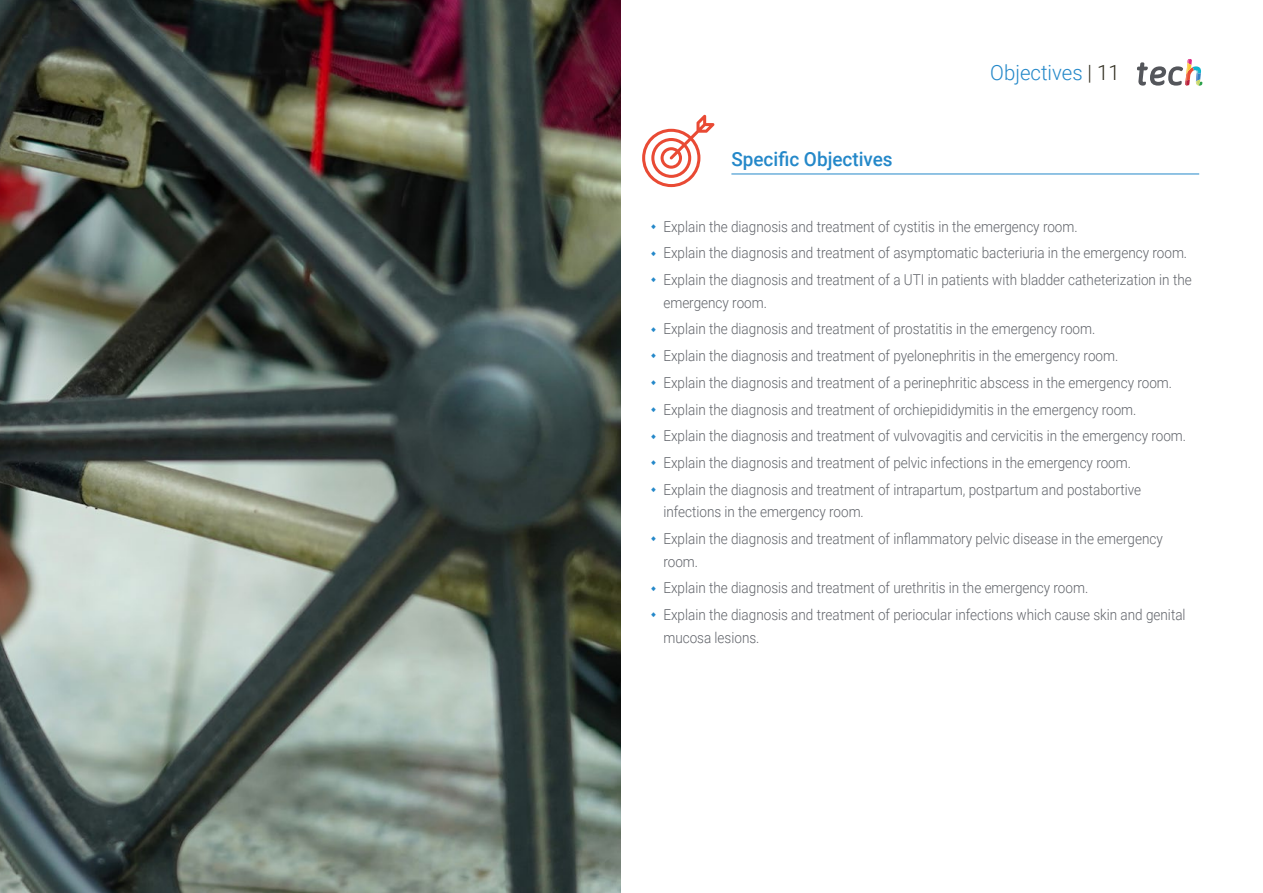
<style>
.page{position:relative;width:1263px;height:893px;background:#fff}
.page>*{position:absolute;margin:0;border:0;box-sizing:border-box;transform-origin:0 0}
.t1{font:300 21px "Roboto";color:#2488c9}
.t2{font:500 19.5px "Roboto";color:#2488c9}
.t3{font:300 15px/26.7px "Roboto";color:#61646a;scale:.9 1}
.s1{color:#312e20}
</style>
<div class="page">
<hr style="left:731px;top:174px;width:468px;height:1px;background:#2488c9">
<svg style="left:642px;top:115px;width:72px;height:72px"></svg>
<img style="left:0;top:0;width:621px;height:893px">
<svg style="left:1137px;top:59px;width:65px;height:27px"></svg>
<h2 class="t2" style="left:731px;top:145px;width:163px">Specific Objectives</h2>
<h1 class="t1" style="left:990px;top:57px;width:131px">Objectives <span class="s1">| 11</span></h1>
<p class="t3" style="left:663px;top:212px;width:588px">Explain the diagnosis and treatment of cystitis in the emergency room.<br>Explain the diagnosis and treatment of asymptomatic bacteriuria in the emergency room.<br>Explain the diagnosis and treatment of a UTI in patients with bladder catheterization in the</p>
<p class="t3" style="left:663px;top:288px;width:582px">emergency room.<br>Explain the diagnosis and treatment of prostatitis in the emergency room.<br>Explain the diagnosis and treatment of pyelonephritis in the emergency room.<br>Explain the diagnosis and treatment of a perinephritic abscess in the emergency room.<br>Explain the diagnosis and treatment of orchiepididymitis in the emergency room.<br>Explain the diagnosis and treatment of vulvovagitis and cervicitis in the emergency room.<br>Explain the diagnosis and treatment of pelvic infections in the emergency room.<br>Explain the diagnosis and treatment of intrapartum, postpartum and postabortive</p>
<p class="t3" style="left:663px;top:498px;width:556px">infections in the emergency room.<br>Explain the diagnosis and treatment of inflammatory pelvic disease in the emergency</p>
<p class="t3" style="left:663px;top:547px;width:582px">room.<br>Explain the diagnosis and treatment of urethritis in the emergency room.<br>Explain the diagnosis and treatment of periocular infections which cause skin and genital</p>
<p class="t3" style="left:663px;top:623px;width:108px">mucosa lesions.</p>
</div>
